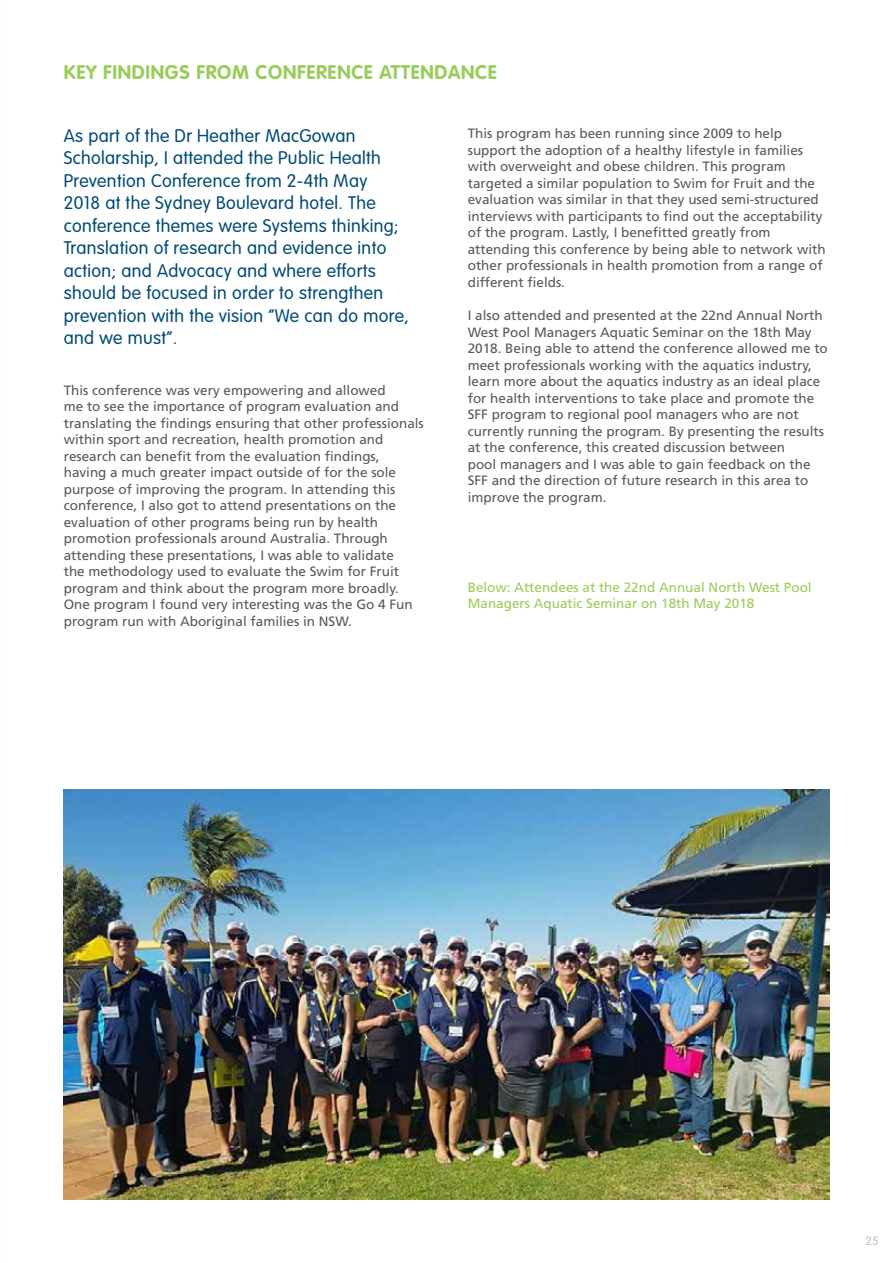
<style>
.page{position:relative;width:893px;height:1263px;background:#fff}
.page>*{position:absolute;margin:0;border:0;box-sizing:border-box;transform-origin:0 0}
.t1{font:700 19.5px "VAG Rounded";letter-spacing:.035em;color:#9acc5b}
.t2{font:300 18px/22.5px "VAG Rounded";letter-spacing:.02em;color:#004b76}
.t3{font:13.5px/16.5px "Frutiger";color:#58595b}
.t4{font:13.5px/16.5px "Frutiger";color:#9acc5b}
.t5{font:300 12px "VAG Rounded";color:#bcbec0}
</style>
<div class="page">
<img style="left:64px;top:790px;width:765px;height:409px">
<h1 class="t1" style="left:64px;top:61px;width:435px">KEY FINDINGS FROM CONFERENCE ATTENDANCE</h1>
<p class="t2" style="left:64px;top:124px;width:347px">As part of the Dr Heather MacGowan Scholarship, I attended the Public Health Prevention Conference from 2-4th May<br>2018 at the Sydney Boulevard hotel. The conference themes were Systems thinking; Translation of research and evidence into action; and Advocacy and where efforts should be focused in order to strengthen prevention with the vision “We can do more, and we must”.</p>
<p class="t3" style="left:64px;top:382px;width:362px">This conference was very empowering and allowed<br>me to see the importance of program evaluation and translating the findings ensuring that other professionals within sport and recreation, health promotion and research can benefit from the evaluation findings, having a much greater impact outside of for the sole purpose of improving the program. In attending this conference, I also got to attend presentations on the evaluation of other programs being run by health promotion professionals around Australia. Through attending these presentations, I was able to validate<br>the methodology used to evaluate the Swim for Fruit program and think about the program more broadly.<br>One program I found very interesting was the Go 4 Fun program run with Aboriginal families in NSW.</p>
<p class="t3" style="left:468px;top:125px;width:359px">This program has been running since 2009 to help support the adoption of a healthy lifestyle in families with overweight and obese children. This program targeted a similar population to Swim for Fruit and the evaluation was similar in that they used semi-structured interviews with participants to find out the acceptability of the program. Lastly, I benefitted greatly from attending this conference by being able to network with other professionals in health promotion from a range of different fields.</p>
<p class="t3" style="left:468px;top:307px;width:362px">I also attended and presented at the 22nd Annual North West Pool Managers Aquatic Seminar on the 18th May 2018. Being able to attend the conference allowed me to meet professionals working with the aquatics industry, learn more about the aquatics industry as an ideal place for health interventions to take place and promote the SFF program to regional pool managers who are not currently running the program. By presenting the results at the conference, this created discussion between<br>pool managers and I was able to gain feedback on the SFF and the direction of future research in this area to improve the program.</p>
<p class="t4" style="left:468px;top:578px;width:345px">Below: Attendees at the 22nd Annual North West Pool<br>Managers Aquatic Seminar on 18th May 2018</p>
<p class="t5" style="left:866px;top:1233px;width:14px">25</p>
</div>
